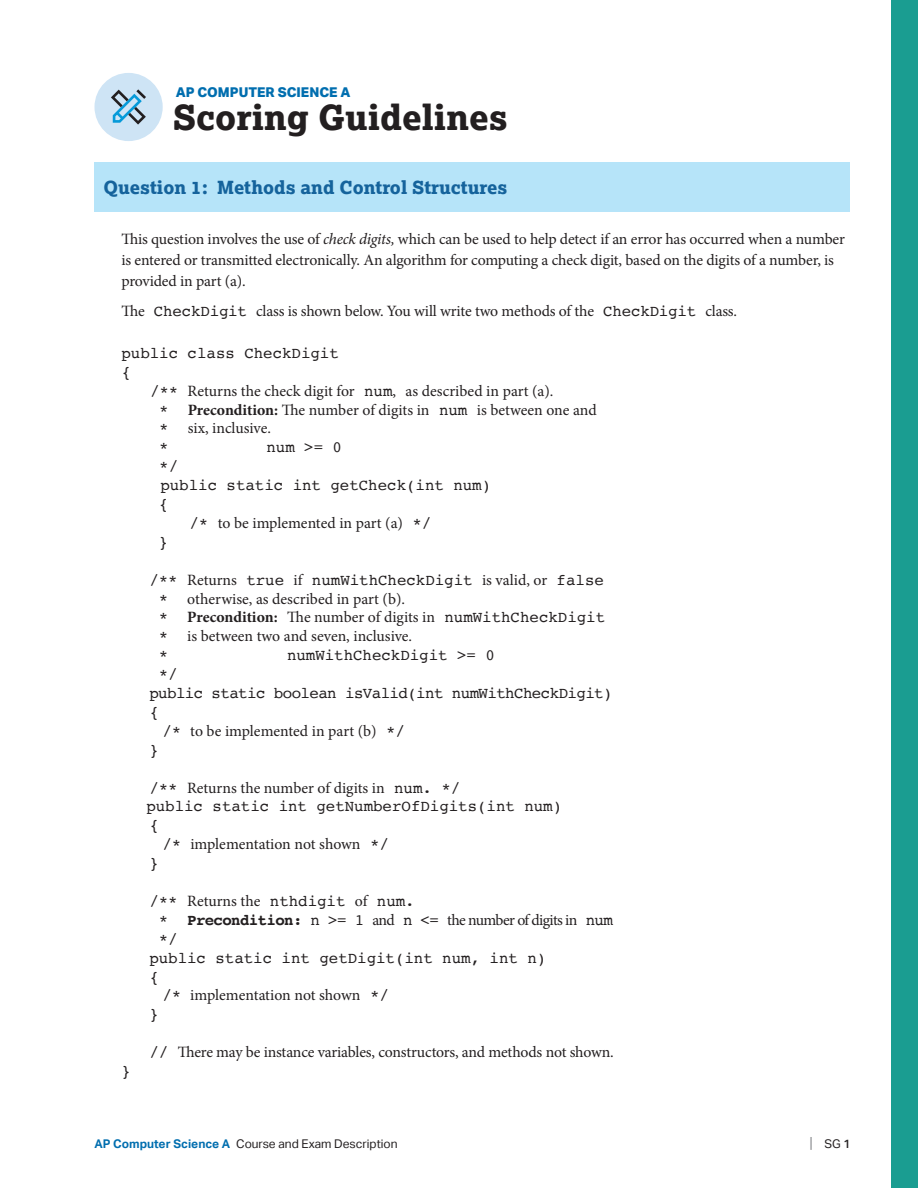
<style>
.page{position:relative;width:918px;height:1188px;background:#fff}
.page>*{position:absolute;margin:0;border:0;box-sizing:border-box;transform-origin:0 0}
.t1{font:800 34.5px "Lexia";color:#231f20}
.t2{font:800 18px "Lexia";color:#15639c}
.t3{font:15.75px/18.9px "Minion Pro";letter-spacing:-.01em;color:#231f20}
.t4{font:15.75px/18.9px "Courier";color:#231f20}
.t5{font:15.75px/18.9px "Courier";letter-spacing:-.035em;color:#231f20}
.t6{font:15.75px "Minion Pro";letter-spacing:-.04em;color:#231f20}
.t7{font:800 13.5px "Aktiv Grotesk";color:#006eaf}
.t8{font:12px "Aktiv Grotesk";color:#231f20}
.s1{font-style:italic}
.s2{font-family:"Courier"}
.s3{font-weight:700}
.s4{font-family:"Minion Pro"}
.s5{font-family:"Courier";font-weight:700}
.s6{font-weight:700;color:#006eaf}
.s7{font-size:15px;color:#808285}
.s8{font-weight:500}
</style>
<div class="page">
<div style="left:94px;top:162px;width:756px;height:50px;background:#b6e4f9"></div>
<div style="left:891px;top:0;width:27px;height:1188px;background:#1a9d91"></div>
<div style="left:95px;top:73px;width:68px;height:68px;background:#cee4f5;border-radius:50%"></div>
<svg style="left:111px;top:89px;width:35px;height:36px"></svg>
<p class="t7" style="left:176px;top:83px;width:176px">AP COMPUTER SCIENCE A</p>
<h1 class="t1" style="left:173px;top:95px;width:336px">Scoring Guidelines</h1>
<p class="t2" style="left:104px;top:176px;width:405px">Question 1: Methods and Control Structures</p>
<p class="t3" style="left:121px;top:229px;width:725px;line-height:21px">This question involves the use of <span class="s1">check digits,</span> which can be used to help detect if an error has occurred when a number is entered or transmitted electronically. An algorithm for computing a check digit, based on the digits of a number, is provided in part (a).</p>
<p class="t3" style="left:121px;top:302px;width:617px">The <span class="s2">CheckDigit</span> class is shown below. You will write two methods of the <span class="s2">CheckDigit</span> class.</p>
<p class="t4" style="left:121px;top:343px;width:219px">public class CheckDigit {</p>
<p class="t3" style="left:159px;top:381px;width:439px;text-indent:-9px"><span class="s2">/**</span> Returns the check digit for <span class="s2">num</span>, as described in part (a).<br><span class="s2">*</span> <span class="s3">Precondition:</span> The number of digits in <span class="s2">num</span> is between one and <span class="s2">*</span> six, inclusive.</p>
<p class="t4" style="left:159px;top:438px;width:11px">*</p>
<p class="t4" style="left:266px;top:438px;width:77px">num &gt;= 0</p>
<p class="t4" style="left:159px;top:456px;width:334px">*/<br>public static int getCheck(int num) {</p>
<p class="t3" style="left:189px;top:514px;width:243px"><span class="s2">/*</span> to be implemented in part (a) <span class="s2">*/</span></p>
<p class="t4" style="left:159px;top:532px;width:11px">}</p>
<p class="t4" style="left:149px;top:570px;width:456px">/** <span class="s4">Returns</span> true <span class="s4">if</span> numWithCheckDigit <span class="s4">is valid, or</span> false</p>
<p class="t3" style="left:159px;top:589px;width:448px"><span class="s2">*</span> otherwise, as described in part (b).<br><span class="s2">*</span> <span class="s3">Precondition:</span> The number of digits in <span class="s2">numWithCheckDigit *</span> is between two and seven, inclusive.</p>
<p class="t4" style="left:159px;top:645px;width:11px">*</p>
<p class="t4" style="left:287px;top:645px;width:209px">numWithCheckDigit &gt;= 0</p>
<p class="t5" style="left:149px;top:664px;width:465px;text-indent:9px">*/<br>public static boolean isValid(int numWithCheckDigit) {</p>
<p class="t3" style="left:162px;top:721px;width:244px"><span class="s2">/*</span> to be implemented in part (b) <span class="s2">*/</span></p>
<p class="t4" style="left:149px;top:740px;width:11px">}</p>
<p class="t3" style="left:149px;top:778px;width:312px"><span class="s2">/**</span> Returns the number of digits in <span class="s2">num. */</span></p>
<p class="t4" style="left:146px;top:797px;width:417px">public static int getNumberOfDigits(int num) {</p>
<p class="t3" style="left:163px;top:835px;width:228px"><span class="s2">/*</span> implementation not shown <span class="s2">*/</span></p>
<p class="t4" style="left:149px;top:853px;width:11px">}</p>
<p class="t4" style="left:149px;top:891px;width:267px">/** <span class="s4">Returns the</span> nthdigit <span class="s4">of</span> num.</p>
<p class="t6" style="left:159px;top:909px;width:455px"><span class="s2">*</span> <span class="s5">Precondition:</span> <span class="s2">n &gt;= 1</span> and <span class="s2">n &lt;=</span> the number of digits in <span class="s2">num</span></p>
<p class="t4" style="left:149px;top:929px;width:398px;text-indent:9px">*/<br>public static int getDigit(int num, int n) {</p>
<p class="t3" style="left:163px;top:986px;width:228px"><span class="s2">/*</span> implementation not shown <span class="s2">*/</span></p>
<p class="t4" style="left:149px;top:1005px;width:11px">}</p>
<p class="t3" style="left:149px;top:1043px;width:466px"><span class="s2">//</span> There may be instance variables, constructors, and methods not shown.</p>
<p class="t4" style="left:121px;top:1061px;width:11px">}</p>
<p class="t8" style="left:95px;top:1136px;width:305px"><span class="s6">AP Computer Science A</span> Course and Exam Description</p>
<p class="t8" style="left:810px;top:1136px;width:42px"><span class="s7">|</span> SG <span class="s8">1</span></p>
</div>
